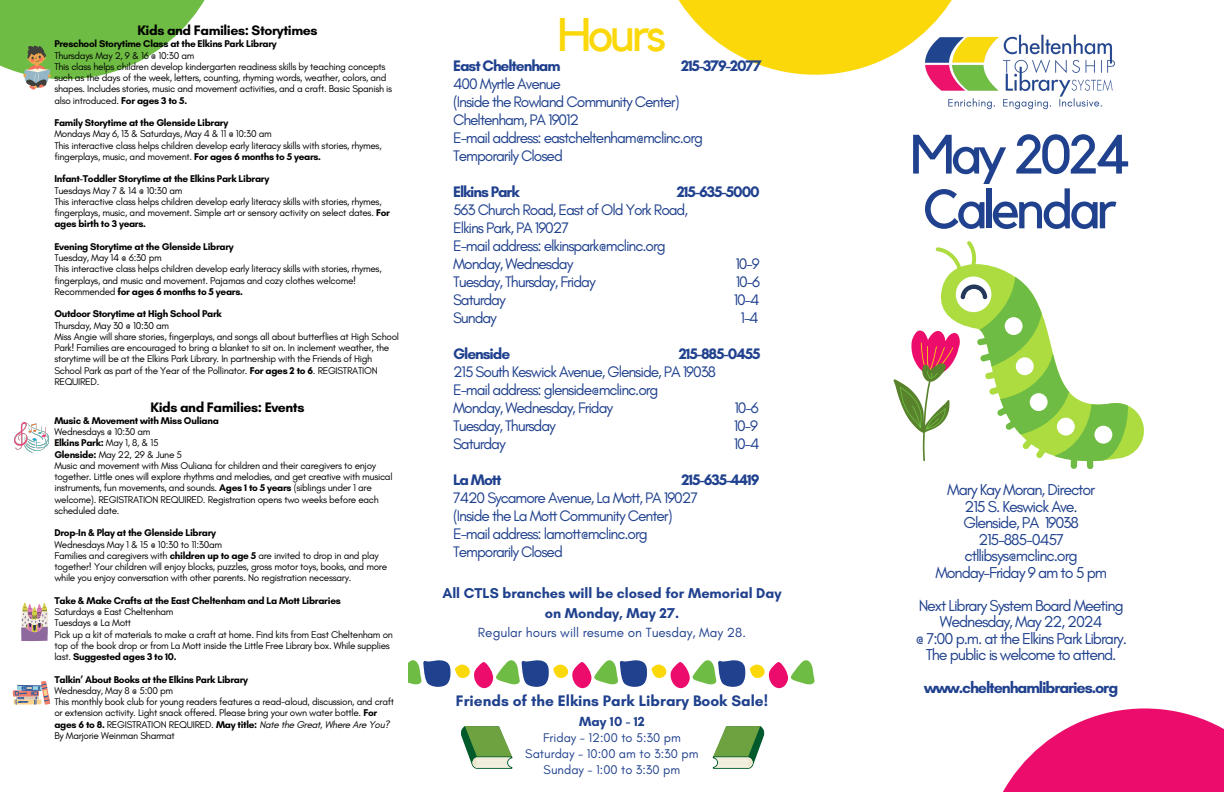
<style>
.page{position:relative;width:1224px;height:792px;background:#fff}
.page>*{position:absolute;margin:0;border:0;box-sizing:border-box;transform-origin:0 0}
.t1{font:54.7px/54.8px "Kollektif";letter-spacing:-.07em;color:#20418e}
.t2{font:46.9px "Kollektif";letter-spacing:-.07em;color:#fbd80a}
.t3{font:16.1px/16.5px "Glacial Indifference";letter-spacing:-.07em;color:#20418e;text-align:center}
.t4{font:700 16.1px "Glacial Indifference";letter-spacing:-.07em;color:#20418e}
.t5{font:15.5px/18px "Glacial Indifference";letter-spacing:-.07em;color:#20418e}
.t6{font:700 15.5px "Glacial Indifference";letter-spacing:-.07em;color:#20418e}
.t7{font:700 15.5px "Glacial Indifference";color:#20418e}
.t8{font:700 14.5px/20.2px "Glacial Indifference";color:#20418e;text-align:center}
.t9{font:700 14px "Glacial Indifference";letter-spacing:-.03em;color:#000}
.t10{font:13.5px "Glacial Indifference";color:#20418e}
.t11{font:700 13.5px "Glacial Indifference";color:#20418e}
.t12{font:12.8px/15.8px "Glacial Indifference";color:#20418e;text-align:center}
.t13{font:10px/11.2px "Glacial Indifference";letter-spacing:-.03em;color:#000}
.t14{font:700 10px "Glacial Indifference";letter-spacing:-.03em;color:#000}
.s1{font-weight:700}
.s2{font-weight:400}
.s3{font-style:italic}
</style>
<div class="page">
<svg style="left:1003px;top:708px;width:221px;height:84px;fill:#ec0c6c"></svg>
<svg style="left:0;top:0;width:205px;height:79px;fill:#6ebc43"></svg>
<svg style="left:678px;top:0;width:274px;height:75px;fill:#fbd80a"></svg>
<img style="left:925px;top:30px;width:190px;height:80px">
<svg style="left:23px;top:45px;width:28px;height:45px"></svg>
<svg style="left:409px;top:660px;width:406px;height:28px"></svg>
<svg style="left:0;top:3px;width:2px;height:76px"></svg>
<svg style="left:461px;top:726px;width:51px;height:43px"></svg>
<svg style="left:713px;top:726px;width:51px;height:43px"></svg>
<svg style="left:21px;top:603px;width:27px;height:38px"></svg>
<svg style="left:12px;top:681px;width:39px;height:24px"></svg>
<svg style="left:936px;top:241px;width:208px;height:215px"></svg>
<svg style="left:894px;top:277px;width:235px;height:192px"></svg>
<img style="left:15px;top:422px;width:33px;height:30px">
<p class="t9" style="left:137px;top:22px;width:182px">Kids and Families: Storytimes</p>
<p class="t14" style="left:54px;top:38px;width:224px">Preschool Storytime Class at the Elkins Park Library</p>
<p class="t13" style="left:54px;top:49px;width:142px">Thursdays May 2, 9 &amp; 16 @ 10:30 am</p>
<p class="t13" style="left:54px;top:61px;width:339px">This class helps children develop kindergarten readiness skills by teaching concepts such as the days of the week, letters, counting, rhyming words, weather, colors, and shapes. Includes stories, music and movement activities, and a craft. Basic Spanish is also introduced. <span class="s1">For ages 3 to 5.</span></p>
<p class="t14" style="left:54px;top:117px;width:176px">Family Storytime at the Glenside Library</p>
<p class="t13" style="left:54px;top:128px;width:219px">Mondays May 6, 13 &amp; Saturdays, May 4 &amp; 11 @ 10:30 am</p>
<p class="t13" style="left:54px;top:139px;width:329px">This interactive class helps children develop early literacy skills with stories, rhymes, fingerplays, music, and movement. <span class="s1">For ages 6 months to 5 years.</span></p>
<p class="t14" style="left:54px;top:173px;width:216px">Infant-Toddler Storytime at the Elkins Park Library</p>
<p class="t13" style="left:54px;top:184px;width:130px">Tuesdays May 7 &amp; 14 @ 10:30 am</p>
<p class="t13" style="left:54px;top:196px;width:337px">This interactive class helps children develop early literacy skills with stories, rhymes, fingerplays, music, and movement. Simple art or sensory activity on select dates. <span class="s1">For ages birth to 3 years.</span></p>
<p class="t14" style="left:54px;top:240px;width:181px">Evening Storytime at the Glenside Library</p>
<p class="t13" style="left:54px;top:252px;width:109px">Tuesday, May 14 @ 6:30 pm</p>
<p class="t13" style="left:54px;top:263px;width:329px">This interactive class helps children develop early literacy skills with stories, rhymes, fingerplays, and music and movement. Pajamas and cozy clothes welcome!<br>Recommended <span class="s1">for ages 6 months to 5 years.</span></p>
<p class="t14" style="left:54px;top:308px;width:169px">Outdoor Storytime at High School Park</p>
<p class="t13" style="left:54px;top:319px;width:116px">Thursday, May 30 @ 10:30 am</p>
<p class="t13" style="left:54px;top:331px;width:346px">Miss Angie will share stories, fingerplays, and songs all about butterflies at High School Park! Families are encouraged to bring a blanket to sit on. In inclement weather, the storytime will be at the Elkins Park Library. In partnership with the Friends of High School Park as part of the Year of the Pollinator. <span class="s1">For ages 2 to 6</span>. REGISTRATION REQUIRED.</p>
<p class="t9" style="left:151px;top:399px;width:155px">Kids and Families: Events</p>
<p class="t14" style="left:54px;top:414px;width:166px">Music &amp; Movement with Miss Ouliana</p>
<p class="t13" style="left:54px;top:426px;width:98px">Wednesdays @ 10:30 am</p>
<p class="t14" style="left:54px;top:437px;width:106px">Elkins Park: <span class="s2">May 1, 8, &amp; 15</span></p>
<p class="t13" style="left:54px;top:448px;width:129px"><span class="s1">Glenside:</span> May 22, 29 &amp; June 5</p>
<p class="t13" style="left:54px;top:460px;width:340px">Music and movement with Miss Ouliana for children and their caregivers to enjoy together. Little ones will explore rhythms and melodies, and get creative with musical instruments, fun movements, and sounds. <span class="s1">Ages 1 to 5 years</span> (siblings under 1 are welcome). REGISTRATION REQUIRED. Registration opens two weeks before each scheduled date.</p>
<p class="t14" style="left:54px;top:527px;width:163px">Drop-In &amp; Play at the Glenside Library</p>
<p class="t13" style="left:54px;top:538px;width:169px">Wednesdays May 1 &amp; 15 @ 10:30 to 11:30am</p>
<p class="t13" style="left:54px;top:550px;width:334px">Families and caregivers with <span class="s1">children up to age 5</span> are invited to drop in and play together! Your children will enjoy blocks, puzzles, gross motor toys, books, and more while you enjoy conversation with other parents. No registration necessary.</p>
<p class="t14" style="left:54px;top:594px;width:288px">Take &amp; Make Crafts at the East Cheltenham and La Mott Libraries</p>
<p class="t13" style="left:54px;top:606px;width:121px">Saturdays @ East Cheltenham</p>
<p class="t13" style="left:54px;top:617px;width:78px">Tuesdays @ La Mott</p>
<p class="t13" style="left:54px;top:628px;width:340px">Pick up a kit of materials to make a craft at home. Find kits from East Cheltenham on top of the book drop or from La Mott inside the Little Free Library box. While supplies last. <span class="s1">Suggested ages 3 to 10.</span></p>
<p class="t14" style="left:54px;top:673px;width:195px">Talkin’ About Books at the Elkins Park Library</p>
<h2 class="t13" style="left:54px;top:685px;width:120px">Wednesday, May 8 @ 5:00 pm</h2>
<p class="t13" style="left:54px;top:696px;width:341px">This monthly book club for young readers features a read-aloud, discussion, and craft or extension activity. Light snack offered. Please bring your own water bottle. <span class="s1">For ages 6 to 8.</span> REGISTRATION REQUIRED. <span class="s1">May title:</span> <span class="s3">Nate the Great, Where Are You?<br></span>By Marjorie Weinman Sharmat</p>
<h4 class="t2" style="left:558px;top:13px;width:110px">Hours</h4>
<p class="t6" style="left:453px;top:56px;width:109px">East Cheltenham</p>
<p class="t6" style="left:681px;top:56px;width:82px">215-379-2077</p>
<p class="t5" style="left:453px;top:75px;width:251px">400 Myrtle Avenue<br>(Inside the Rowland Community Center)<br>Cheltenham, PA 19012<br>E-mail address: eastcheltenham@mclinc.org<br>Temporarily Closed</p>
<p class="t6" style="left:453px;top:182px;width:68px">Elkins Park</p>
<p class="t5" style="left:453px;top:183px;width:308px;text-indent:224px"><span class="s1">215-635-5000<br></span>563 Church Road, East of Old York Road,<br>Elkins Park, PA 19027<br>E-mail address: elkinspark@mclinc.org<br>Monday, Wednesday</p>
<p class="t5" style="left:736px;top:255px;width:26px">10-9</p>
<p class="t5" style="left:453px;top:273px;width:144px">Tuesday, Thursday, Friday</p>
<p class="t5" style="left:736px;top:273px;width:26px">10-6</p>
<p class="t5" style="left:453px;top:291px;width:54px">Saturday</p>
<p class="t5" style="left:734px;top:291px;width:27px">10-4</p>
<p class="t5" style="left:453px;top:309px;width:45px">Sunday</p>
<p class="t5" style="left:741px;top:309px;width:20px">1-4</p>
<p class="t6" style="left:453px;top:344px;width:59px">Glenside</p>
<p class="t5" style="left:453px;top:345px;width:309px;text-indent:226px"><span class="s1">215-885-0455<br></span>215 South Keswick Avenue, Glenside, PA 19038<br>E-mail address: glenside@mclinc.org<br>Monday, Wednesday, Friday</p>
<p class="t5" style="left:735px;top:399px;width:26px">10-6</p>
<p class="t5" style="left:453px;top:417px;width:104px">Tuesday, Thursday</p>
<p class="t5" style="left:734px;top:417px;width:26px">10-9</p>
<p class="t5" style="left:453px;top:435px;width:54px">Saturday</p>
<p class="t5" style="left:734px;top:435px;width:27px">10-4</p>
<p class="t6" style="left:453px;top:470px;width:50px">La Mott</p>
<p class="t5" style="left:453px;top:471px;width:308px;text-indent:229px"><span class="s1">215-635-4419<br></span>7420 Sycamore Avenue, La Mott, PA 19027<br>(Inside the La Mott Community Center)<br>E-mail address: lamott@mclinc.org<br>Temporarily Closed</p>
<p class="t8" style="left:442px;top:583px;width:341px">All CTLS branches will be closed for Memorial Day on Monday, May 27.</p>
<p class="t10" style="left:478px;top:624px;width:270px">Regular hours will resume on Tuesday, May 28.</p>
<p class="t7" style="left:456px;top:691px;width:314px">Friends of the Elkins Park Library Book Sale!</p>
<p class="t11" style="left:579px;top:713px;width:67px">May 10 - 12</p>
<p class="t12" style="left:525px;top:730px;width:175px">Friday - 12:00 to 5:30 pm<br>Saturday - 10:00 am to 3:30 pm<br>Sunday - 1:00 to 3:30 pm</p>
<h1 class="t1" style="left:910px;top:129px;width:222px">May 2024<br>Calendar</h1>
<h4 class="t3" style="left:935px;top:482px;width:173px">Mary Kay Moran, Director<br>215 S. Keswick Ave.<br>Glenside, PA 19038<br>215-885-0457 ctllibsys@mclinc.org<br>Monday-Friday 9 am to 5 pm</h4>
<h4 class="t3" style="left:916px;top:597px;width:213px">Next Library System Board Meeting<br>Wednesday, May 22, 2024<br>@ 7:00 p.m. at the Elkins Park Library.<br>The public is welcome to attend.</h4>
<h4 class="t4" style="left:924px;top:678px;width:195px">www.cheltenhamlibraries.org</h4>
</div>
